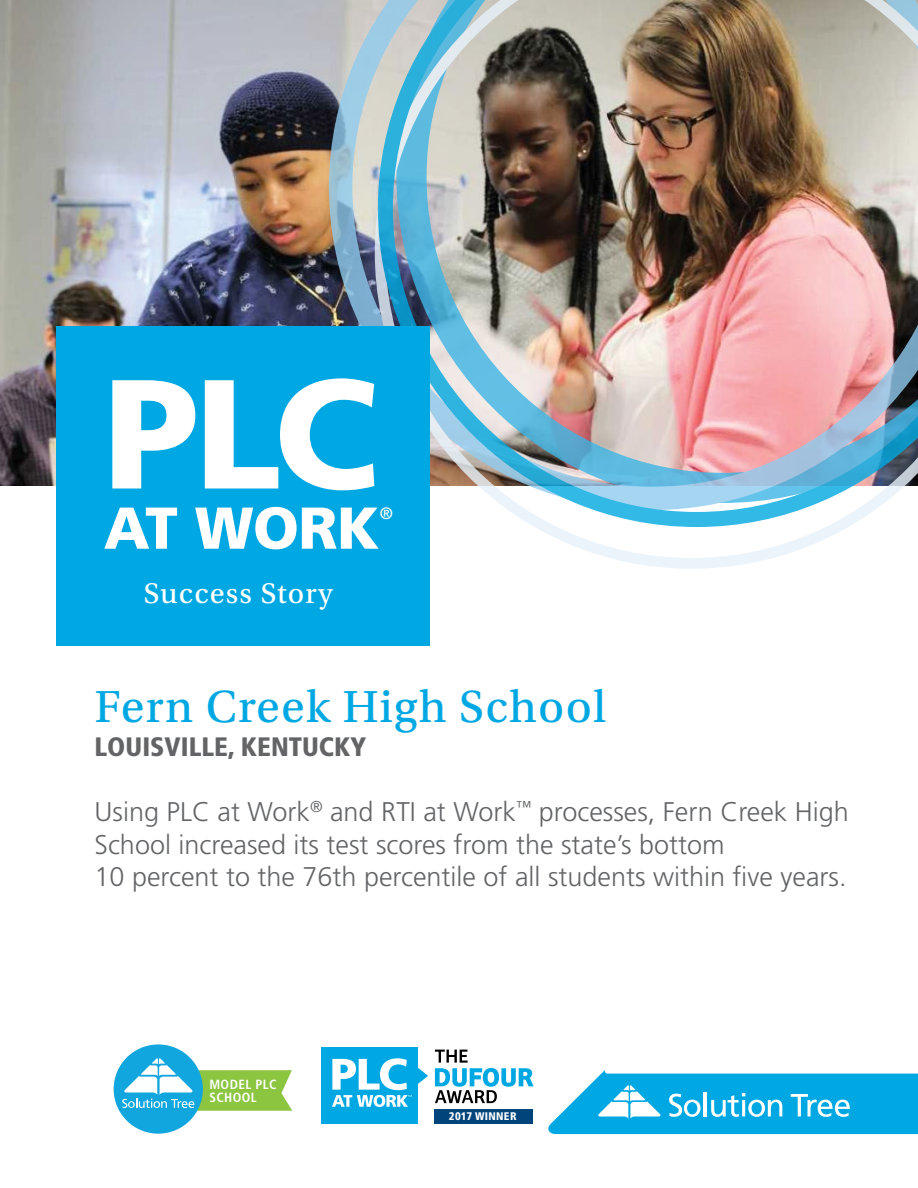
<style>
.page{position:relative;width:918px;height:1188px;background:#fff}
.page>*{position:absolute;margin:0;border:0;box-sizing:border-box;transform-origin:0 0}
.t1{font:900 155.1px "Frutiger LT Std";color:#fff}
.t2{font:900 58.95px "Frutiger LT Std";letter-spacing:-.01em;color:#fff}
.t3{font:47.55px "Utopia Std Capt";letter-spacing:.025em;color:#00a8e3}
.t4{font:30px "Utopia Std Capt";letter-spacing:.04em;color:#fff}
.t5{font:300 27px/32.4px "Frutiger LT Std";color:#636466}
.t6{font:900 condensed 26.7px "Frutiger LT Std";color:#636466}
.t7{font:16.5px "Frutiger LT Std";color:#fff}
.t8{font:700 condensed 13.35px/13.4px "Frutiger LT Std";letter-spacing:.03em;color:#fdfefe}
.t9{font:900 condensed 11.1px "Frutiger LT Std";letter-spacing:.03em;color:#fff}
</style>
<div class="page">
<div style="left:114px;top:1044px;width:89px;height:90px;background:#12a6df;border-radius:50%"></div>
<svg style="left:122px;top:1058px;width:170px;height:53px"></svg>
<img style="left:1px;top:0;width:328px;height:486px">
<svg style="left:329px;top:0;width:46px;height:326px;background:#9baeba"></svg>
<svg style="left:375px;top:0;width:473px;height:569px"></svg>
<img style="left:378px;top:0;width:540px;height:527px">
<svg style="left:548px;top:1070px;width:370px;height:64px"></svg>
<div style="left:56px;top:326px;width:374px;height:320px;background:#00a8e3"></div>
<div style="left:434px;top:1109px;width:98px;height:15px;background:#00447c"></div>
<div style="left:321px;top:1047px;width:97px;height:77px;background:#00a8e3"></div>
<svg style="left:332px;top:1058px;width:96px;height:49px"></svg>
<svg style="left:435px;top:1050px;width:99px;height:53px"></svg>
<p class="t1" style="left:104px;top:341px;width:275px">PLC</p>
<p class="t2" style="left:104px;top:492px;width:277px">AT WORK</p>
<p class="t7" style="left:380px;top:504px;width:15px">®</p>
<p class="t4" style="left:144px;top:577px;width:190px">Success Story</p>
<p class="t3" style="left:94px;top:681px;width:513px">Fern Creek High School</p>
<p class="t6" style="left:94px;top:731px;width:273px">LOUISVILLE, KENTUCKY</p>
<p class="t5" style="left:94px;top:796px;width:756px">Using PLC at Work<sup>®</sup> and RTI at Work<sup>™</sup> processes, Fern Creek High<br>School increased its test scores from the state’s bottom<br>10 percent to the 76th percentile of all students within five years.</p>
<p class="t8" style="left:209px;top:1077px;width:69px">MODEL PLC<br>SCHOOL</p>
<p class="t9" style="left:449px;top:1110px;width:69px">2017 WINNER</p>
</div>
